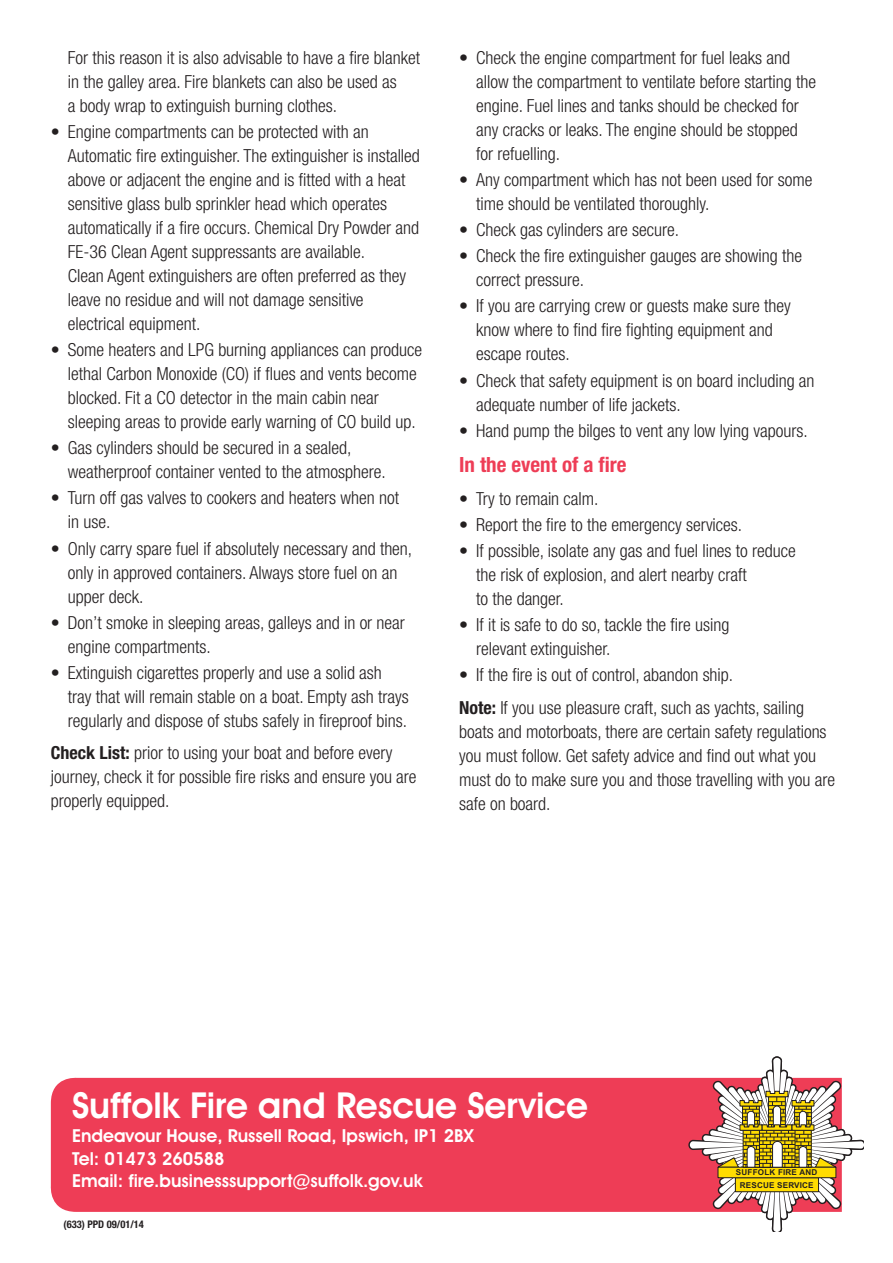
<style>
.page{position:relative;width:893px;height:1263px;background:#fff}
.page>*{position:absolute;margin:0;border:0;box-sizing:border-box;transform-origin:0 0}
.t1{font:600 36px "Avant Garde IT Cby BT";color:#fff}
.t2{font:700 condensed 21px "Helvetica Neue LT";color:#ee3d56}
.t3{font:300 condensed 18px/24px "Helvetica Neue LT";color:#231f20}
.t4{font:600 18px/22.5px "Avant Garde IT Cby BT";color:#fff}
.t5{font:700 condensed 10.5px "Helvetica Neue LT";color:#231f20}
.t6{font:700 8.1px/12.1px "Arial";letter-spacing:.025em;color:#231f20;text-align:center}
.s1{font-weight:700}
</style>
<div class="page">
<div style="left:50px;top:1077px;width:638px;height:135px;background:#ee3d56"></div>
<svg style="left:688px;top:1056px;width:176px;height:176px"></svg>
<p class="t3" style="left:68px;top:47px;width:354px">For this reason it is also advisable to have a fire blanket in the galley area. Fire blankets can also be used as<br>a body wrap to extinguish burning clothes.</p>
<p class="t3" style="left:68px;top:121px;width:354px;text-indent:-17px">• Engine compartments can be protected with an Automatic fire extinguisher. The extinguisher is installed above or adjacent the engine and is fitted with a heat sensitive glass bulb sprinkler head which operates automatically if a fire occurs. Chemical Dry Powder and FE-36 Clean Agent suppressants are available.<br>Clean Agent extinguishers are often preferred as they leave no residue and will not damage sensitive electrical equipment.</p>
<p class="t3" style="left:68px;top:339px;width:356px;text-indent:-17px">• Some heaters and LPG burning appliances can produce lethal Carbon Monoxide (CO) if flues and vents become blocked. Fit a CO detector in the main cabin near sleeping areas to provide early warning of CO build up.</p>
<p class="t3" style="left:68px;top:438px;width:319px;text-indent:-17px">• Gas cylinders should be secured in a sealed, weatherproof container vented to the atmosphere.</p>
<p class="t3" style="left:68px;top:488px;width:333px;text-indent:-17px">• Turn off gas valves to cookers and heaters when not in use.</p>
<p class="t3" style="left:68px;top:538px;width:346px;text-indent:-17px">• Only carry spare fuel if absolutely necessary and then, only in approved containers. Always store fuel on an upper deck.</p>
<p class="t3" style="left:68px;top:612px;width:339px;text-indent:-17px">• Don’t smoke in sleeping areas, galleys and in or near engine compartments.</p>
<p class="t3" style="left:68px;top:662px;width:342px;text-indent:-17px">• Extinguish cigarettes properly and use a solid ash tray that will remain stable on a boat. Empty ash trays regularly and dispose of stubs safely in fireproof bins.</p>
<p class="t3" style="left:51px;top:743px;width:367px"><span class="s1">Check List:</span> prior to using your boat and before every journey, check it for possible fire risks and ensure you are properly equipped.</p>
<p class="t3" style="left:476px;top:47px;width:342px;text-indent:-17px">• Check the engine compartment for fuel leaks and allow the compartment to ventilate before starting the engine. Fuel lines and tanks should be checked for any cracks or leaks. The engine should be stopped for refuelling.</p>
<p class="t3" style="left:476px;top:169px;width:338px;text-indent:-17px">• Any compartment which has not been used for some time should be ventilated thoroughly.</p>
<p class="t3" style="left:459px;top:219px;width:221px">• Check gas cylinders are secure.</p>
<p class="t3" style="left:476px;top:246px;width:328px;text-indent:-17px">• Check the fire extinguisher gauges are showing the correct pressure.</p>
<p class="t3" style="left:476px;top:296px;width:316px;text-indent:-17px">• If you are carrying crew or guests make sure they know where to find fire fighting equipment and escape routes.</p>
<p class="t3" style="left:476px;top:370px;width:340px;text-indent:-17px">• Check that safety equipment is on board including an adequate number of life jackets.</p>
<p class="t3" style="left:459px;top:420px;width:350px">• Hand pump the bilges to vent any low lying vapours.</p>
<p class="t2" style="left:459px;top:457px;width:169px">In the event of a fire</p>
<p class="t3" style="left:459px;top:488px;width:141px">• Try to remain calm.</p>
<p class="t3" style="left:459px;top:514px;width:285px">• Report the fire to the emergency services.</p>
<p class="t3" style="left:476px;top:540px;width:321px;text-indent:-17px">• If possible, isolate any gas and fuel lines to reduce the risk of explosion, and alert nearby craft<br>to the danger.</p>
<p class="t3" style="left:476px;top:614px;width:255px;text-indent:-17px">• If it is safe to do so, tackle the fire using relevant extinguisher.</p>
<p class="t3" style="left:459px;top:660px;width:346px;line-height:32.5px">• If the fire is out of control, abandon ship.<br><span class="s1">Note:</span> If you use pleasure craft, such as yachts, sailing</p>
<p class="t3" style="left:459px;top:721px;width:377px">boats and motorboats, there are certain safety regulations you must follow. Get safety advice and find out what you must do to make sure you and those travelling with you are safe on board.</p>
<h1 class="t1" style="left:72px;top:1092px;width:517px">Suffolk Fire and Rescue Service</h1>
<p class="t4" style="left:72px;top:1127px;width:403px">Endeavour House, Russell Road, Ipswich, IP1 2BX<br>Tel: 01473 260588<br>Email: fire.businesssupport@suffolk.gov.uk</p>
<p class="t5" style="left:64px;top:1220px;width:82px">(633) PPD 09/01/14</p>
<p class="t6" style="left:736px;top:1167px;width:83px">SUFFOLK FIRE AND<br>RESCUE SERVICE</p>
</div>
